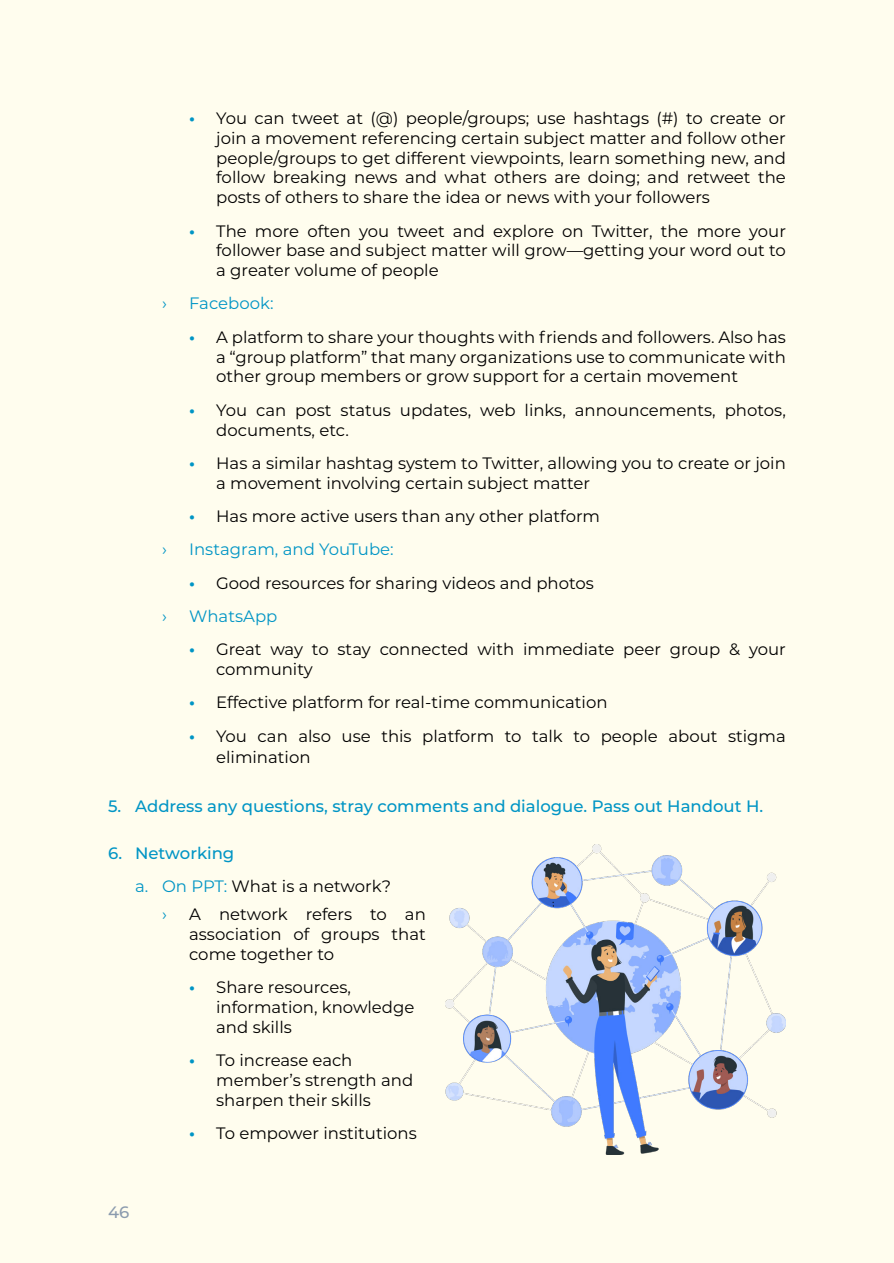
<style>
.page{position:relative;width:894px;height:1263px;background:#fff}
.page>*{position:absolute;margin:0;border:0;box-sizing:border-box;transform-origin:0 0}
.t1{font:16.5px/19.8px "Montserrat";color:#000}
.t2{font:500 16.5px "Montserrat";color:#0095c5}
.t3{font:16.5px "Montserrat";color:#0095c5}
.t4{font:500 16.5px "Montserrat";color:#8b9bae}
.s1{font-weight:700;color:#0095c5}
.s2{font-weight:500;color:#0095c5}
.s3{color:#0095c5}
</style>
<div class="page">
<div style="left:0;top:0;width:893px;height:1263px;background:#fffdee"></div>
<img style="left:445px;top:844px;width:340px;height:310px">
<p class="t1" style="left:216px;top:108px;width:571px;text-align:justify;text-indent:-27px"><span class="s1">•</span> You can tweet at (@) people/groups; use hashtags (#) to create or join a movement referencing certain subject matter and follow other people/groups to get different viewpoints, learn something new, and follow breaking news and what others are doing; and retweet the posts of others to share the idea or news with your followers</p>
<p class="t1" style="left:216px;top:220px;width:571px;text-align:justify;text-indent:-27px"><span class="s1">•</span> The more often you tweet and explore on Twitter, the more your follower base and subject matter will grow—getting your word out to a greater volume of people</p>
<p class="t3" style="left:162px;top:292px;width:6px">›</p>
<p class="t3" style="left:189px;top:292px;width:86px">Facebook:</p>
<p class="t1" style="left:216px;top:326px;width:571px;text-align:justify;text-indent:-27px"><span class="s1">•</span> A platform to share your thoughts with friends and followers. Also has a “group platform” that many organizations use to communicate with other group members or grow support for a certain movement</p>
<p class="t1" style="left:216px;top:399px;width:571px;text-indent:-27px"><span class="s1">•</span> You can post status updates, web links, announcements, photos, documents, etc.</p>
<p class="t1" style="left:216px;top:452px;width:571px;text-indent:-27px"><span class="s1">•</span> Has a similar hashtag system to Twitter, allowing you to create or join a movement involving certain subject matter</p>
<p class="t1" style="left:189px;top:505px;width:412px"><span class="s1">•</span> Has more active users than any other platform</p>
<p class="t3" style="left:162px;top:538px;width:6px">›</p>
<p class="t3" style="left:189px;top:538px;width:206px">Instagram, and YouTube:</p>
<p class="t1" style="left:189px;top:572px;width:406px"><span class="s1">•</span> Good resources for sharing videos and photos</p>
<p class="t3" style="left:162px;top:604px;width:6px">›</p>
<p class="t3" style="left:189px;top:604px;width:90px">WhatsApp</p>
<p class="t1" style="left:216px;top:639px;width:571px;text-indent:-27px"><span class="s1">•</span> Great way to stay connected with immediate peer group &amp; your community</p>
<p class="t1" style="left:189px;top:692px;width:420px"><span class="s1">•</span> Effective platform for real-time communication</p>
<p class="t1" style="left:216px;top:724px;width:571px;line-height:21.6px;text-indent:-27px"><span class="s1">•</span> You can also use this platform to talk to people about stigma elimination</p>
<p class="t2" style="left:108px;top:794px;width:656px">5. Address any questions, stray comments and dialogue. Pass out Handout H.</p>
<p class="t1" style="left:135px;top:835px;width:257px;line-height:33.3px;text-indent:-27px"><span class="s2">6. Networking<br></span><span class="s3">a. On PPT:</span> What is a network?</p>
<p class="t3" style="left:162px;top:903px;width:6px">›</p>
<p class="t1" style="left:189px;top:904px;width:238px;text-align:justify">A network refers to an association of groups that come together to</p>
<p class="t1" style="left:216px;top:976px;width:200px;text-indent:-27px"><span class="s1">•</span> Share resources, information, knowledge and skills</p>
<p class="t1" style="left:216px;top:1049px;width:198px;text-indent:-27px"><span class="s1">•</span> To increase each member’s strength and sharpen their skills</p>
<p class="t1" style="left:189px;top:1122px;width:229px"><span class="s1">•</span> To empower institutions</p>
<p class="t4" style="left:108px;top:1200px;width:23px">46</p>
</div>
